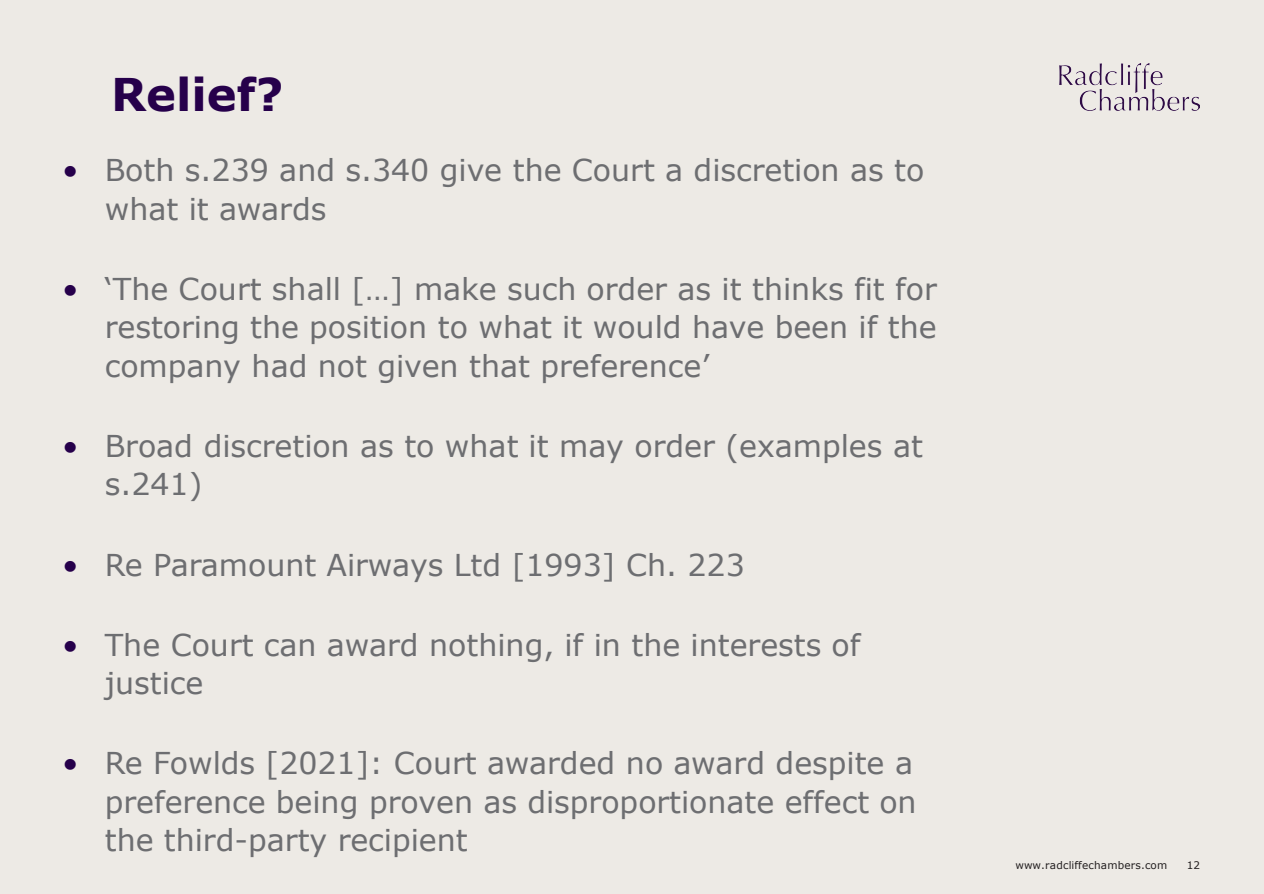
<style>
.page{position:relative;width:1264px;height:894px;background:#fff}
.page>*{position:absolute;margin:0;border:0;box-sizing:border-box;transform-origin:0 0}
.t1{font:700 45px "Verdana";color:#26004b}
.t2{font:30px/38.5px "Verdana";color:#6d6e71}
.t3{font:10.5px "Verdana";letter-spacing:.015em;color:#231f20}
.s1{color:#26004b}
</style>
<div class="page">
<div style="left:0;top:0;width:1263px;height:893px;background:#edeae5"></div>
<img style="left:1059px;top:64px;width:140px;height:46px">
<h2 class="t1" style="left:111px;top:63px;width:174px">Relief?</h2>
<p class="t2" style="left:105px;top:150px;width:821px;text-indent:-42px"><span class="s1">•</span> Both s.239 and s.340 give the Court a discretion as to what it awards</p>
<p class="t2" style="left:105px;top:269px;width:833px;text-align:justify;text-indent:-42px"><span class="s1">•</span> ‘The Court shall […] make such order as it thinks fit for restoring the position to what it would have been if the company had not given that preference’</p>
<p class="t2" style="left:105px;top:426px;width:819px;text-indent:-42px"><span class="s1">•</span> Broad discretion as to what it may order (examples at s.241)</p>
<p class="t2" style="left:62px;top:545px;width:684px"><span class="s1">•</span> Re Paramount Airways Ltd [1993] Ch. 223</p>
<p class="t2" style="left:105px;top:625px;width:756px;text-indent:-42px"><span class="s1">•</span> The Court can award nothing, if in the interests of justice</p>
<p class="t2" style="left:105px;top:743px;width:813px;text-align:justify;text-indent:-43px"><span class="s1">•</span> Re Fowlds [2021]: Court awarded no award despite a preference being proven as disproportionate effect on the third-party recipient</p>
<p class="t3" style="left:1015px;top:858px;width:153px">www.radcliffechambers.com</p>
<p class="t3" style="left:1186px;top:858px;width:15px">12</p>
</div>
